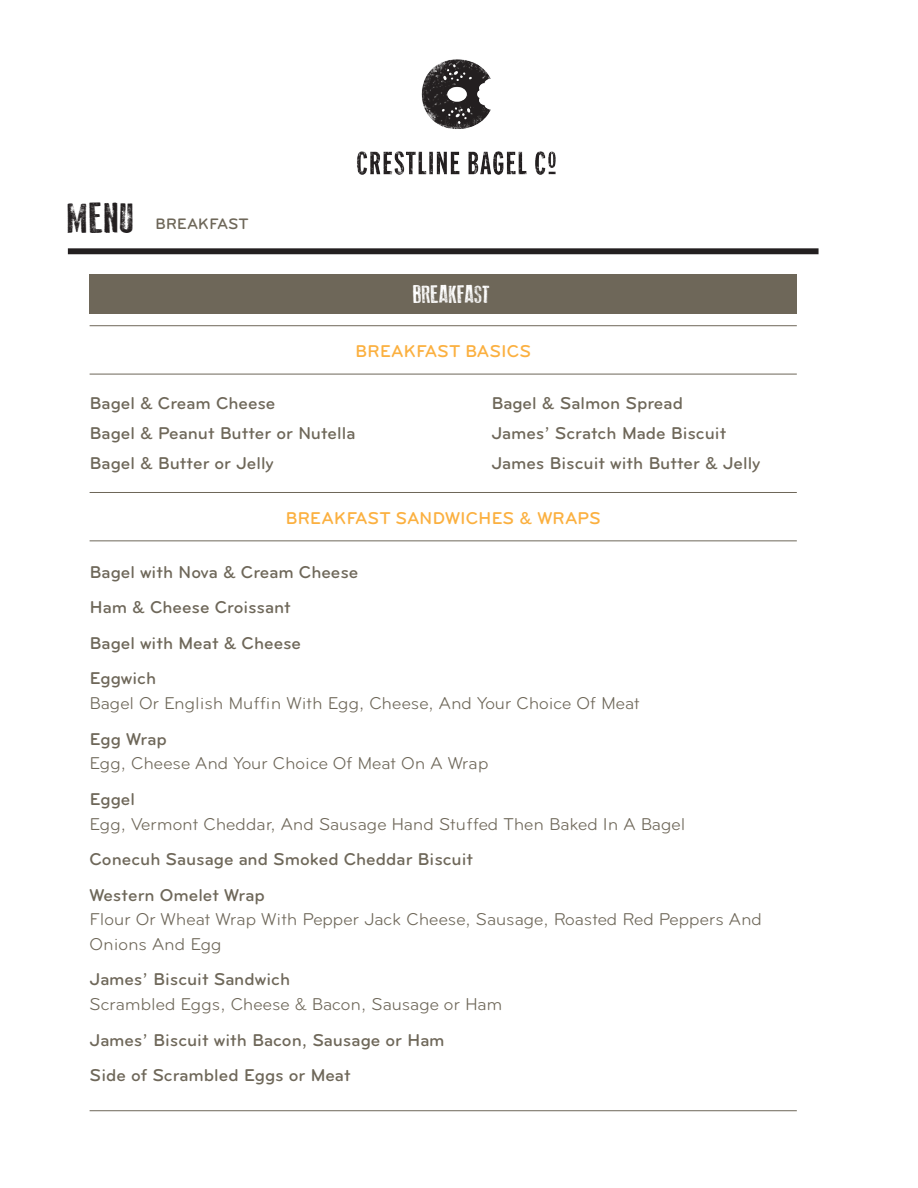
<style>
.page{position:relative;width:918px;height:1188px;background:#fff}
.page>*{position:absolute;margin:0;border:0;box-sizing:border-box;transform-origin:0 0}
.t1{font:42.45px "Old Press";color:#231f20}
.t2{font:24.75px "Old Press";color:#fff}
.t3{font:500 17.7px "Bryant";color:#6e6759}
.t4{font:17.7px "Bryant";color:#6e6759}
.t5{font:500 17.7px "Bryant";color:#fbb040}
.t6{font:500 15.75px "Bryant";color:#6e6759}
</style>
<div class="page">
<img style="left:357px;top:59px;width:199px;height:116px">
<div style="left:68px;top:248px;width:751px;height:6px;background:#231f20"></div>
<div style="left:90px;top:274px;width:707px;height:40px;background:#6e6759"></div>
<hr style="left:90px;top:325px;width:707px;height:1px;background:#6e6759">
<hr style="left:90px;top:492px;width:707px;height:1px;background:#6e6759">
<hr style="left:90px;top:374px;width:707px;height:1px;background:#6e6759">
<hr style="left:90px;top:540px;width:707px;height:1px;background:#6e6759">
<hr style="left:90px;top:1110px;width:707px;height:1px;background:#6e6759">
<p class="t1" style="left:68px;top:194px;width:68px">MENU</p>
<p class="t6" style="left:155px;top:215px;width:95px">BREAKFAST</p>
<p class="t2" style="left:412px;top:281px;width:80px">BREAKFAST</p>
<p class="t5" style="left:355px;top:341px;width:177px">BREAKFAST BASICS</p>
<p class="t3" style="left:90px;top:393px;width:187px">Bagel &amp; Cream Cheese</p>
<p class="t3" style="left:90px;top:423px;width:267px">Bagel &amp; Peanut Butter or Nutella</p>
<p class="t3" style="left:90px;top:453px;width:186px">Bagel &amp; Butter or Jelly</p>
<p class="t3" style="left:491px;top:393px;width:193px">Bagel &amp; Salmon Spread</p>
<p class="t3" style="left:491px;top:423px;width:236px">James’ Scratch Made Biscuit</p>
<p class="t3" style="left:491px;top:453px;width:271px">James Biscuit with Butter &amp; Jelly</p>
<p class="t5" style="left:286px;top:508px;width:317px">BREAKFAST SANDWICHES &amp; WRAPS</p>
<p class="t3" style="left:90px;top:562px;width:270px">Bagel with Nova &amp; Cream Cheese</p>
<p class="t3" style="left:90px;top:598px;width:203px">Ham &amp; Cheese Croissant</p>
<p class="t3" style="left:90px;top:633px;width:213px">Bagel with Meat &amp; Cheese</p>
<p class="t3" style="left:90px;top:669px;width:68px">Eggwich</p>
<p class="t4" style="left:90px;top:693px;width:552px">Bagel Or English Muffin With Egg, Cheese, And Your Choice Of Meat</p>
<p class="t3" style="left:90px;top:729px;width:79px">Egg Wrap</p>
<p class="t4" style="left:90px;top:754px;width:400px">Egg, Cheese And Your Choice Of Meat On A Wrap</p>
<p class="t3" style="left:90px;top:789px;width:47px">Eggel</p>
<p class="t4" style="left:90px;top:814px;width:597px">Egg, Vermont Cheddar, And Sausage Hand Stuffed Then Baked In A Bagel</p>
<p class="t3" style="left:90px;top:849px;width:385px">Conecuh Sausage and Smoked Cheddar Biscuit</p>
<p class="t3" style="left:90px;top:885px;width:177px">Western Omelet Wrap</p>
<p class="t4" style="left:90px;top:910px;width:674px">Flour Or Wheat Wrap With Pepper Jack Cheese, Sausage, Roasted Red Peppers And</p>
<p class="t4" style="left:90px;top:934px;width:133px">Onions And Egg</p>
<p class="t3" style="left:90px;top:970px;width:202px">James’ Biscuit Sandwich</p>
<p class="t4" style="left:90px;top:994px;width:415px">Scrambled Eggs, Cheese &amp; Bacon, Sausage or Ham</p>
<p class="t3" style="left:90px;top:1030px;width:357px">James’ Biscuit with Bacon, Sausage or Ham</p>
<p class="t3" style="left:90px;top:1065px;width:263px">Side of Scrambled Eggs or Meat</p>
</div>
